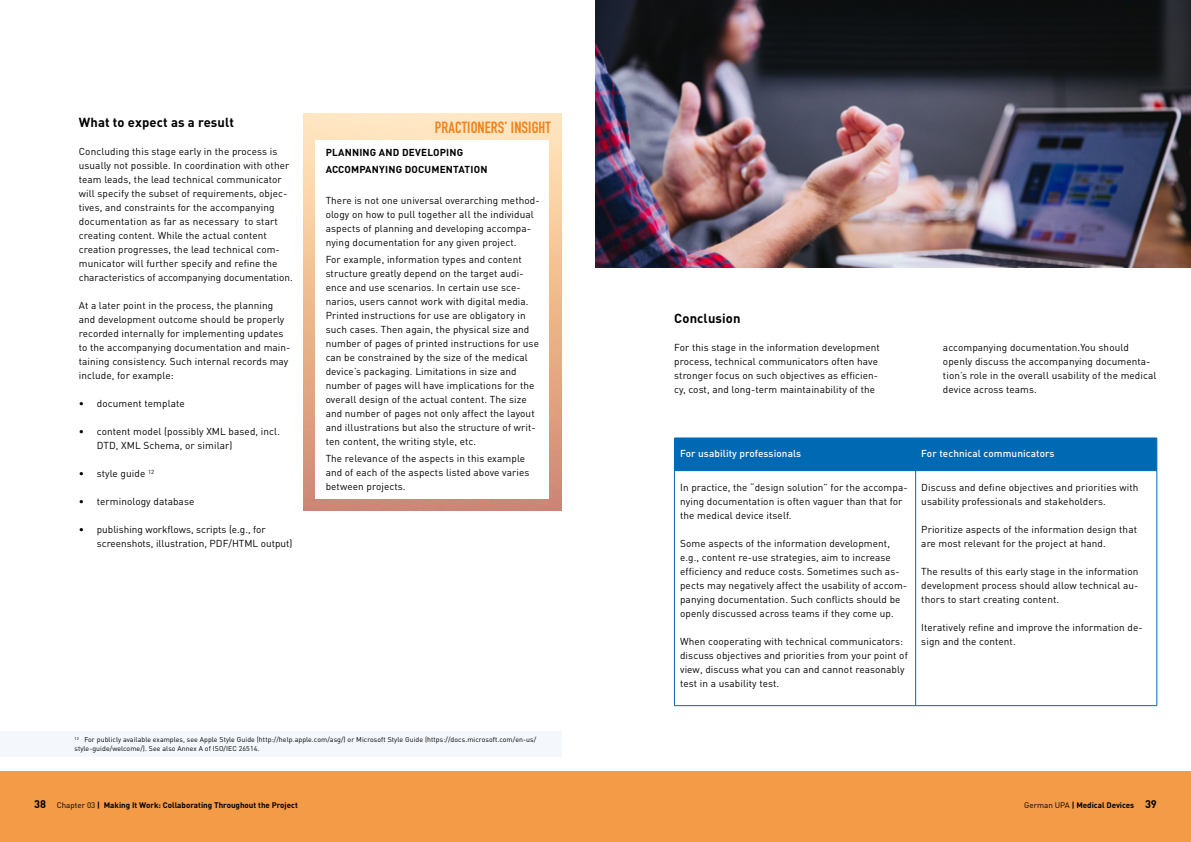
<style>
.page{position:relative;width:1191px;height:842px;background:#fff}
.page>*{position:absolute;margin:0;border:0;box-sizing:border-box;transform-origin:0 0}
.t1{font:700 16px "DIN Condensed";letter-spacing:.01em;color:#f0821a}
.Headline_3{font:700 13px "DIN Pro";letter-spacing:.01em;color:#000}
.t2{font:700 11px "DIN Pro";color:#000}
.Fließtext{font:10px/14px "DIN Pro";letter-spacing:.01em;color:#000}
.t3{font:500 10px "DIN Pro";letter-spacing:.01em;color:#fff}
.t4{font:700 10px/16.8px "DIN Pro";letter-spacing:.02em;color:#000}
.t5{font:700 8px "DIN Pro";color:#000}
.t6{font:7px/9px "DIN Pro";letter-spacing:.01em;color:#000}
.s1{font-weight:400}
.s2{font-size:11px}
</style>
<div class="page">
<div style="left:0;top:771px;width:1191px;height:71px;background:#f39b47"></div>
<div style="left:675px;top:439px;width:481px;height:31px;background:#0069b4"></div>
<hr style="left:674px;top:438px;width:241px;height:1px;background:#0069b4">
<hr style="left:674px;top:438px;width:1px;height:32px;background:#0069b4">
<hr style="left:915px;top:438px;width:242px;height:1px;background:#0069b4">
<hr style="left:915px;top:438px;width:1px;height:32px;background:#0069b4">
<hr style="left:1156px;top:438px;width:1px;height:32px;background:#0069b4">
<hr style="left:674px;top:470px;width:241px;height:1px;background:#0069b4">
<hr style="left:674px;top:471px;width:1px;height:234px;background:#0069b4">
<hr style="left:915px;top:470px;width:242px;height:1px;background:#0069b4">
<hr style="left:915px;top:471px;width:1px;height:234px;background:#0069b4">
<hr style="left:1156px;top:471px;width:1px;height:234px;background:#0069b4">
<hr style="left:674px;top:705px;width:241px;height:1px;background:#0069b4">
<hr style="left:915px;top:705px;width:242px;height:1px;background:#0069b4">
<div style="left:0;top:731px;width:561px;height:26px;background:#f4f7fc"></div>
<img style="left:596px;top:0;width:595px;height:267px">
<h3 class="Headline_3" style="left:79px;top:114px;width:157px">What to expect as a result</h3>
<p class="Fließtext" style="left:79px;top:144px;width:215px">Concluding this stage early in the process is usually not possible. In coordination with other team leads, the lead technical communicator will specify the subset of requirements, objec&shy;tives, and constraints for the accompanying documentation as far as necessary to start creating content. While the actual content creation progresses, the lead technical com&shy;municator will further specify and refine the characteristics of accompanying documentation.</p>
<p class="Fließtext" style="left:79px;top:298px;width:213px">At a later point in the process, the planning and development outcome should be properly recorded internally for implementing updates to the accompanying documentation and main&shy;taining consistency. Such internal records may include, for example:</p>
<p class="Fließtext" style="left:79px;top:396px;width:107px">• document template</p>
<p class="Fließtext" style="left:97px;top:424px;width:185px;text-indent:-18px">• content model (possibly XML based, incl.<br>DTD, XML Schema, or similar)</p>
<p class="Fließtext" style="left:79px;top:466px;width:77px">• style guide <sup>12</sup></p>
<p class="Fließtext" style="left:79px;top:494px;width:117px">• terminology database</p>
<p class="Fließtext" style="left:97px;top:522px;width:197px;text-indent:-18px">• publishing workflows, scripts (e.g., for screenshots, illustration, PDF/HTML output)</p>
<h1 class="t1" style="left:435px;top:117px;width:118px">PRACTIONERS’ INSIGHT</h1>
<p class="t4" style="left:326px;top:144px;width:163px">PLANNING AND DEVELOPING<br>ACCOMPANYING DOCUMENTATION</p>
<p class="Fließtext" style="left:326px;top:193px;width:215px">There is not one universal overarching method&shy;ology on how to pull together all the individual aspects of planning and developing accompa&shy;nying documentation for any given project.</p>
<p class="Fließtext" style="left:326px;top:252px;width:215px">For example, information types and content structure greatly depend on the target audi&shy;ence and use scenarios. In certain use sce&shy;narios, users cannot work with digital media.<br>Printed instructions for use are obligatory in such cases. Then again, the physical size and number of pages of printed instructions for use can be constrained by the size of the medical device’s packaging. Limitations in size and number of pages will have implications for the overall design of the actual content. The size and number of pages not only affect the layout and illustrations but also the structure of writ&shy;ten content, the writing style, etc.</p>
<p class="Fließtext" style="left:326px;top:451px;width:205px">The relevance of the aspects in this example and of each of the aspects listed above varies between projects.</p>
<p class="t6" style="left:75px;top:735px;width:463px"><sup>12</sup> For publicly available examples, see Apple Style Guide (http://help.apple.com/asg/) or Microsoft Style Guide (https://docs.microsoft.com/en-us/ style-guide/welcome/). See also Annex A of ISO/IEC 26514.</p>
<h3 class="Headline_3" style="left:674px;top:310px;width:68px">Conclusion</h3>
<p class="Fließtext" style="left:674px;top:340px;width:207px">For this stage in the information development process, technical communicators often have stronger focus on such objectives as efficien&shy;cy, cost, and long-term maintainability of the</p>
<p class="Fließtext" style="left:943px;top:340px;width:215px">accompanying documentation.You should openly discuss the accompanying documenta&shy;tion’s role in the overall usability of the medical device across teams.</p>
<p class="t3" style="left:680px;top:446px;width:123px">For usability professionals</p>
<p class="t3" style="left:921px;top:446px;width:135px">For technical communicators</p>
<p class="Fließtext" style="left:680px;top:480px;width:229px">In practice, the “design solution” for the accompa&shy;nying documentation is often vaguer than that for the medical device itself.</p>
<p class="Fließtext" style="left:680px;top:536px;width:228px">Some aspects of the information development, e.g., content re-use strategies, aim to increase efficiency and reduce costs. Sometimes such as&shy;pects may negatively affect the usability of accom&shy;panying documentation. Such conflicts should be openly discussed across teams if they come up.</p>
<p class="Fließtext" style="left:680px;top:634px;width:229px">When cooperating with technical communicators: discuss objectives and priorities from your point of view, discuss what you can and cannot reasonably test in a usability test.</p>
<p class="Fließtext" style="left:921px;top:480px;width:219px">Discuss and define objectives and priorities with usability professionals and stakeholders.</p>
<p class="Fließtext" style="left:921px;top:522px;width:217px">Prioritize aspects of the information design that are most relevant for the project at hand.</p>
<p class="Fließtext" style="left:921px;top:564px;width:219px;text-align:justify">The results of this early stage in the information development process should allow technical au&shy;thors to start creating content.</p>
<p class="Fließtext" style="left:921px;top:620px;width:223px">Iteratively refine and improve the information de&shy;sign and the content.</p>
<p class="t2" style="left:34px;top:796px;width:13px">38</p>
<p class="t5" style="left:1024px;top:799px;width:134px"><span class="s1">German UPA</span> | Medical Devices <span class="s2">39</span></p>
<p class="t5" style="left:57px;top:799px;width:243px"><span class="s1">Chapter 03</span> | Making It Work: Collaborating Throughout the Project</p>
</div>
